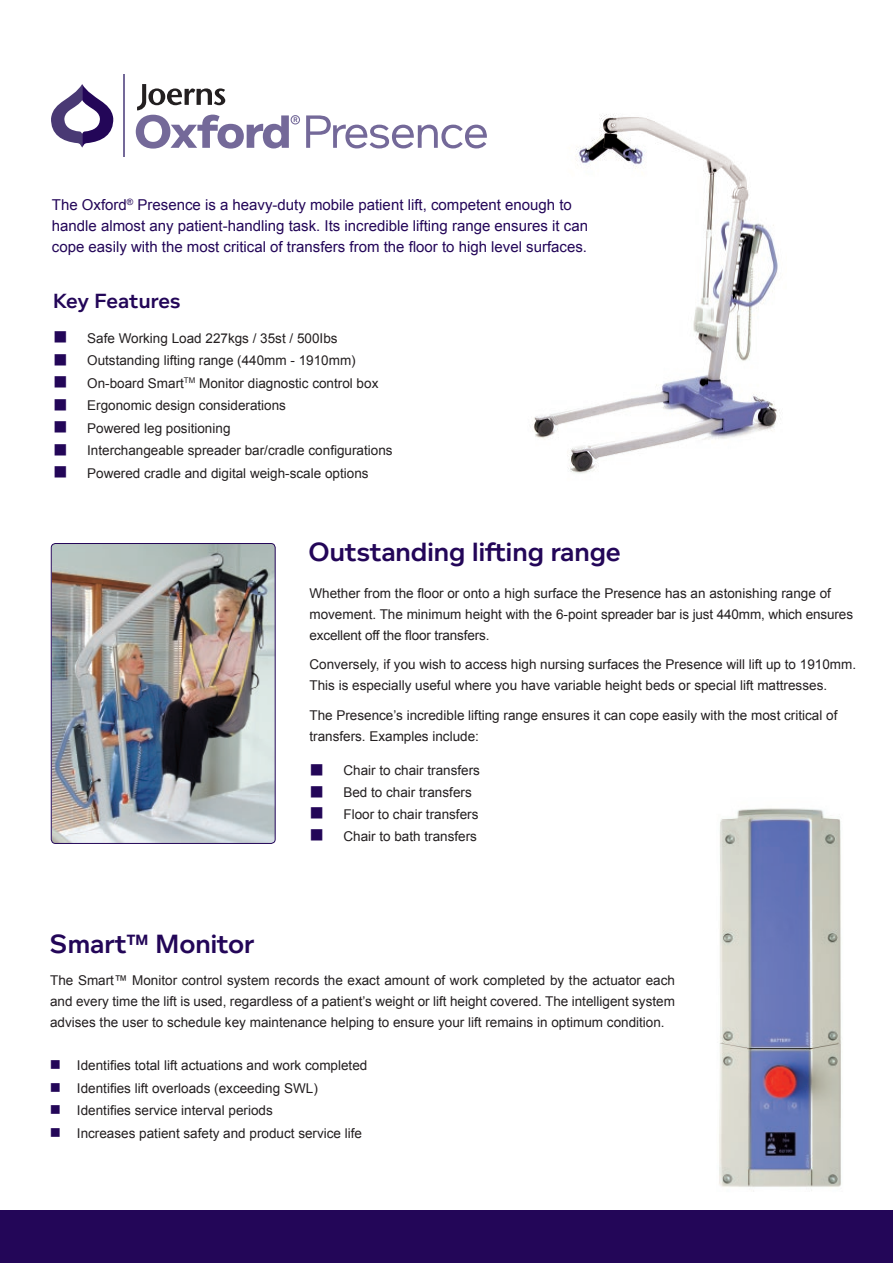
<style>
.page{position:relative;width:893px;height:1263px;background:#fff}
.page>*{position:absolute;margin:0;border:0;box-sizing:border-box;transform-origin:0 0}
.t1{font:600 27px "Foundry Context";color:#230658}
.t2{font:600 21px "Foundry Context";letter-spacing:.01em;color:#230658}
.t3{font:15px/21px "Arial";color:#230658}
.t4{font:13.5px/21px "Arial";color:#231f20}
.s1{color:#230658}
</style>
<div class="page">
<img style="left:532px;top:114px;width:246px;height:360px">
<div style="left:0;top:1210px;width:892px;height:53px;background:#230658"></div>
<img style="left:52px;top:543px;width:222px;height:299px">
<div style="left:51px;top:543px;width:225px;height:301px;border:1px solid #230658;border-radius:4px"></div>
<svg style="left:306px;top:115px;width:181px;height:33px"></svg>
<svg style="left:136px;top:84px;width:164px;height:65px"></svg>
<svg style="left:51px;top:84px;width:63px;height:64px"></svg>
<hr style="left:123px;top:75px;width:2px;height:82px;background:#746999">
<img style="left:719px;top:808px;width:122px;height:384px">
<p class="t3" style="left:52px;top:194px;width:538px">The Oxford<sup>®</sup> Presence is a heavy-duty mobile patient lift, competent enough to handle almost any patient-handling task. Its incredible lifting range ensures it can cope easily with the most critical of transfers from the floor to high level surfaces.</p>
<h2 class="t2" style="left:53px;top:289px;width:129px">Key Features</h2>
<p class="t4" style="left:53px;top:327px;width:286px"><span class="s1">■</span> Safe Working Load 227kgs / 35st / 500Ibs</p>
<p class="t4" style="left:53px;top:350px;width:304px"><span class="s1">■</span> Outstanding lifting range (440mm - 1910mm)</p>
<p class="t4" style="left:53px;top:372px;width:327px"><span class="s1">■</span> On-board Smart<sup>TM</sup> Monitor diagnostic control box</p>
<p class="t4" style="left:53px;top:395px;width:234px"><span class="s1">■</span> Ergonomic design considerations</p>
<p class="t4" style="left:53px;top:417px;width:179px"><span class="s1">■</span> Powered leg positioning</p>
<p class="t4" style="left:53px;top:440px;width:341px"><span class="s1">■</span> Interchangeable spreader bar/cradle configurations</p>
<p class="t4" style="left:53px;top:462px;width:317px"><span class="s1">■</span> Powered cradle and digital weigh-scale options</p>
<h1 class="t1" style="left:309px;top:536px;width:314px">Outstanding lifting range</h1>
<p class="t4" style="left:309px;top:582px;width:545px">Whether from the floor or onto a high surface the Presence has an astonishing range of movement. The minimum height with the 6-point spreader bar is just 440mm, which ensures excellent off the floor transfers.</p>
<p class="t4" style="left:309px;top:654px;width:548px">Conversely, if you wish to access high nursing surfaces the Presence will lift up to 1910mm.<br>This is especially useful where you have variable height beds or special lift mattresses.</p>
<p class="t4" style="left:309px;top:704px;width:529px">The Presence’s incredible lifting range ensures it can cope easily with the most critical of transfers. Examples include:</p>
<p class="t4" style="left:309px;top:760px;width:172px"><span class="s1">■</span> Chair to chair transfers</p>
<p class="t4" style="left:309px;top:782px;width:164px"><span class="s1">■</span> Bed to chair transfers</p>
<p class="t4" style="left:309px;top:803px;width:171px"><span class="s1">■</span> Floor to chair transfers</p>
<p class="t4" style="left:309px;top:825px;width:169px"><span class="s1">■</span> Chair to bath transfers</p>
<h1 class="t1" style="left:50px;top:928px;width:206px">Smart™ Monitor</h1>
<p class="t4" style="left:50px;top:969px;width:626px;text-align:justify">The Smart™ Monitor control system records the exact amount of work completed by the actuator each and every time the lift is used, regardless of a patient’s weight or lift height covered. The intelligent system advises the user to schedule key maintenance helping to ensure your lift remains in optimum condition.</p>
<p class="t4" style="left:50px;top:1055px;width:319px"><span class="s1">■</span> Identifies total lift actuations and work completed</p>
<p class="t4" style="left:50px;top:1078px;width:269px"><span class="s1">■</span> Identifies lift overloads (exceeding SWL)</p>
<p class="t4" style="left:50px;top:1100px;width:224px"><span class="s1">■</span> Identifies service interval periods</p>
<p class="t4" style="left:50px;top:1123px;width:314px"><span class="s1">■</span> Increases patient safety and product service life</p>
</div>
